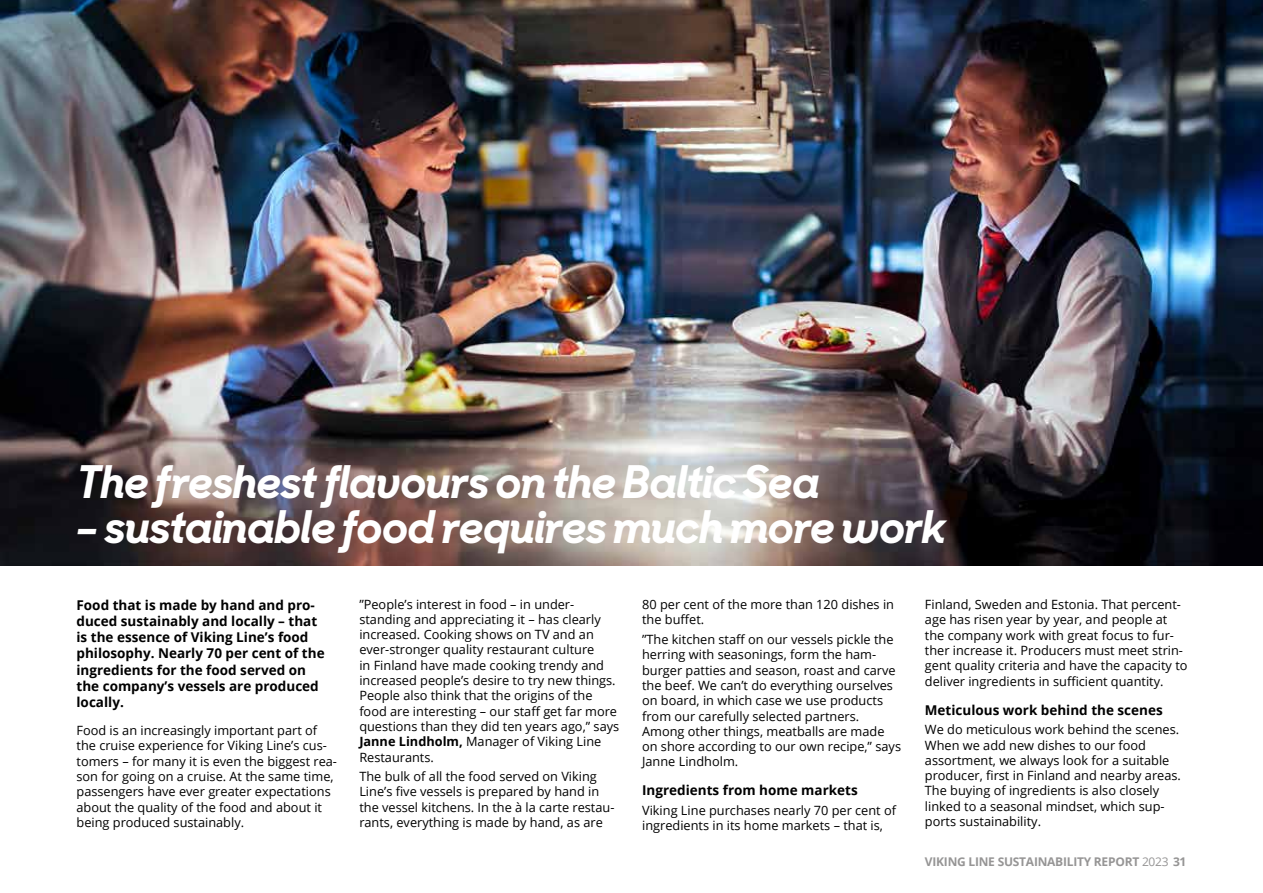
<style>
.page{position:relative;width:1263px;height:893px;background:#fff}
.page>*{position:absolute;margin:0;border:0;box-sizing:border-box;transform-origin:0 0}
.t1{font:45px "Sharp Sans Display No 1 Boldltalic";color:#fff}
.t2{font:700 13.5px/16.2px "Open Sans";color:#000}
.t3{font:12.75px/15.3px "Open Sans";color:#000}
.t4{font:700 12px "Open Sans";letter-spacing:-.02em;color:#969595}
.s1{font-weight:700}
.s2{font-weight:400}
</style>
<div class="page">
<img style="left:0;top:0;width:1263px;height:566px">
<h1 class="t1" style="left:77px;top:444px;width:744px">The freshest flavours on the Baltic Sea</h1>
<h1 class="t1" style="left:77px;top:489px;width:871px">– sustainable food requires much more work</h1>
<p class="t2" style="left:77px;top:596px;width:250px">Food that is made by hand and pro&shy;duced sustainably and locally – that is the essence of Viking Line’s food philosophy. Nearly 70 per cent of the ingredients for the food served on the company’s vessels are produced locally.</p>
<p class="t3" style="left:77px;top:722px;width:262px">Food is an increasingly important part of the cruise experience for Viking Line’s cus&shy;tomers – for many it is even the biggest rea&shy;son for going on a cruise. At the same time, passengers have ever greater expectations about the quality of the food and about it being produced sustainably.</p>
<p class="t3" style="left:359px;top:596px;width:261px">”People’s interest in food – in under&shy;standing and appreciating it – has clearly increased. Cooking shows on TV and an ever-stronger quality restaurant culture<br>in Finland have made cooking trendy and increased people’s desire to try new things.<br>People also think that the origins of the food are interesting – our staff get far more questions than they did ten years ago,” says <span class="s1">Janne Lindholm,</span> Manager of Viking Line Restaurants.</p>
<p class="t3" style="left:359px;top:768px;width:257px">The bulk of all the food served on Viking Line’s five vessels is prepared by hand in the vessel kitchens. In the à la carte restau&shy;rants, everything is made by hand, as are</p>
<p class="t3" style="left:642px;top:597px;width:253px">80 per cent of the more than 120 dishes in the buffet.</p>
<p class="t3" style="left:642px;top:631px;width:260px">”The kitchen staff on our vessels pickle the herring with seasonings, form the ham&shy;burger patties and season, roast and carve the beef. We can’t do everything ourselves on board, in which case we use products from our carefully selected partners.<br>Among other things, meatballs are made on shore according to our own recipe,” says Janne Lindholm.</p>
<p class="t2" style="left:642px;top:782px;width:217px">Ingredients from home markets</p>
<p class="t3" style="left:642px;top:802px;width:255px">Viking Line purchases nearly 70 per cent of ingredients in its home markets – that is,</p>
<p class="t3" style="left:925px;top:597px;width:264px">Finland, Sweden and Estonia. That percent&shy;age has risen year by year, and people at the company work with great focus to fur&shy;ther increase it. Producers must meet strin&shy;gent quality criteria and have the capacity to deliver ingredients in sufficient quantity.</p>
<p class="t2" style="left:925px;top:701px;width:239px">Meticulous work behind the scenes</p>
<p class="t3" style="left:925px;top:722px;width:258px">We do meticulous work behind the scenes.<br>When we add new dishes to our food assortment, we always look for a suitable producer, first in Finland and nearby areas.<br>The buying of ingredients is also closely linked to a seasonal mindset, which sup&shy;ports sustainability.</p>
<p class="t4" style="left:925px;top:853px;width:263px">VIKING LINE SUSTAINABILITY REPORT <span class="s2">2023</span> 31</p>
</div>
